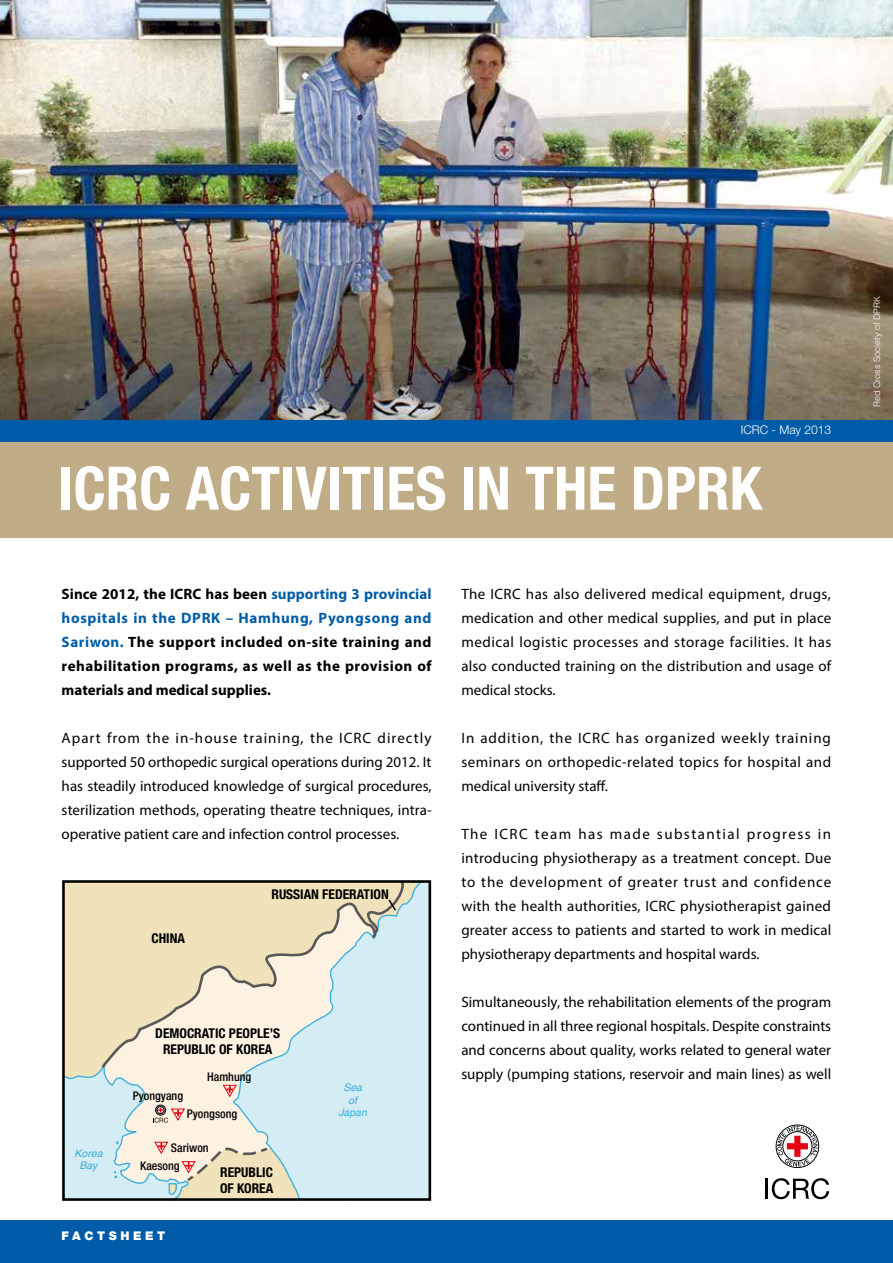
<style>
.page{position:relative;width:893px;height:1263px;background:#fff}
.page>*{position:absolute;margin:0;border:0;box-sizing:border-box;transform-origin:0 0}
.t1{font:700 condensed 60px "Helvetica Neue LT Pro";color:#fff}
.t2{font:15px/24px "Myriad Pro";color:#000;text-align:justify}
.t3{font:700 15px/24px "Myriad Pro";color:#000;text-align:justify}
.t4{font:700 condensed 13.5px/16.2px "Helvetica Neue LT Pro";color:#000;text-align:center}
.t5{font:500 condensed 12px "Helvetica Neue LT Pro";color:#000}
.t6{font:300 12px "Helvetica Neue LT Pro";color:#fff}
.t7{font:900 12px "Helvetica Neue LT Pro";letter-spacing:.3em;color:#fff}
.t8{font:italic 10.5px/12.6px "Helvetica";color:#39afda;text-align:center}
.t9{font:9px "FZZDXJW GB1 0";color:#fff}
.s1{color:#005ca8}
</style>
<div class="page">
<div style="left:0;top:440px;width:893px;height:98px;background:#c0ac86"></div>
<img style="left:0;top:0;width:893px;height:420px">
<div style="left:0;top:1220px;width:893px;height:43px;background:#005ca8"></div>
<div style="left:0;top:420px;width:893px;height:21px;background:#005ca8"></div>
<div style="left:776px;top:1125px;width:43px;height:43px;border:1px solid #000;border-radius:50%"></div>
<svg style="left:777px;top:1126px;width:41px;height:40px"></svg>
<hr style="left:766px;top:1179px;width:2px;height:20px;background:#000">
<svg style="left:772px;top:1178px;width:57px;height:21px"></svg>
<svg style="left:423px;top:884px;width:4px;height:313px"></svg>
<div style="left:66px;top:884px;width:163px;height:176px;background:#f0e2ba"></div>
<svg style="left:229px;top:884px;width:194px;height:313px;background:#d5ebee"></svg>
<svg style="left:100px;top:896px;width:277px;height:174px;background:#ebe5ce"></svg>
<div style="left:62px;top:880px;width:369px;height:321px;border:3px solid #000"></div>
<svg style="left:362px;top:880px;width:44px;height:54px;background:#c7c8b5"></svg>
<svg style="left:62px;top:1060px;width:237px;height:141px;background:#dde1d9"></svg>
<p class="t6" style="left:741px;top:423px;width:92px">ICRC - May 2013</p>
<h1 class="t1" style="left:58px;top:452px;width:705px">ICRC ACTIVITIES IN THE DPRK</h1>
<p class="t3" style="left:62px;top:582px;width:372px">Since 2012, the ICRC has been <span class="s1">supporting 3 provincial hospitals in the DPRK – Hamhung, Pyongsong and Sariwon.</span> The support included on-site training and rehabilitation programs, as well as the provision of materials and medical supplies.</p>
<p class="t2" style="left:62px;top:726px;width:372px">Apart from the in-house training, the ICRC directly supported 50 orthopedic surgical operations during 2012. It has steadily introduced knowledge of surgical procedures, sterilization methods, operating theatre techniques, intra&shy;operative patient care and infection control processes.</p>
<p class="t4" style="left:151px;top:930px;width:35px">CHINA</p>
<p class="t4" style="left:271px;top:886px;width:8px">RUSSIAN</p>
<p class="t4" style="left:322px;top:886px;width:8px">FEDERATION</p>
<p class="t8" style="left:74px;top:1147px;width:30px">Korea<br>Bay</p>
<p class="t4" style="left:155px;top:1025px;width:126px">DEMOCRATIC PEOPLE’S<br>REPUBLIC OF KOREA</p>
<p class="t5" style="left:207px;top:1069px;width:46px">Hamhung</p>
<p class="t5" style="left:187px;top:1106px;width:52px">Pyongsong</p>
<p class="t5" style="left:171px;top:1140px;width:39px">Sariwon</p>
<p class="t5" style="left:133px;top:1089px;width:52px">Pyongyang</p>
<p class="t5" style="left:140px;top:1159px;width:41px">Kaesong</p>
<p class="t4" style="left:220px;top:1164px;width:33px;text-align:left">REPUBLIC<br>OF KOREA</p>
<p class="t7" style="left:62px;top:1228px;width:105px">FACTSHEET</p>
<p class="t8" style="left:338px;top:1081px;width:30px">Sea of<br>Japan</p>
<p class="t2" style="left:461px;top:582px;width:372px">The ICRC has also delivered medical equipment, drugs, medication and other medical supplies, and put in place medical logistic processes and storage facilities. It has also conducted training on the distribution and usage of medical stocks.</p>
<p class="t2" style="left:461px;top:726px;width:371px">In addition, the ICRC has organized weekly training seminars on orthopedic-related topics for hospital and medical university staff.</p>
<p class="t2" style="left:461px;top:822px;width:371px">The ICRC team has made substantial progress in introducing physiotherapy as a treatment concept. Due to the development of greater trust and confidence with the health authorities, ICRC physiotherapist gained greater access to patients and started to work in medical physiotherapy departments and hospital wards.</p>
<p class="t2" style="left:461px;top:990px;width:371px">Simultaneously, the rehabilitation elements of the program continued in all three regional hospitals. Despite constraints and concerns about quality, works related to general water supply (pumping stations, reservoir and main lines) as well</p>
<p class="t9" style="left:872px;top:407px;width:113px;rotate:-90deg">Red Cross Society of DPRK</p>
</div>
